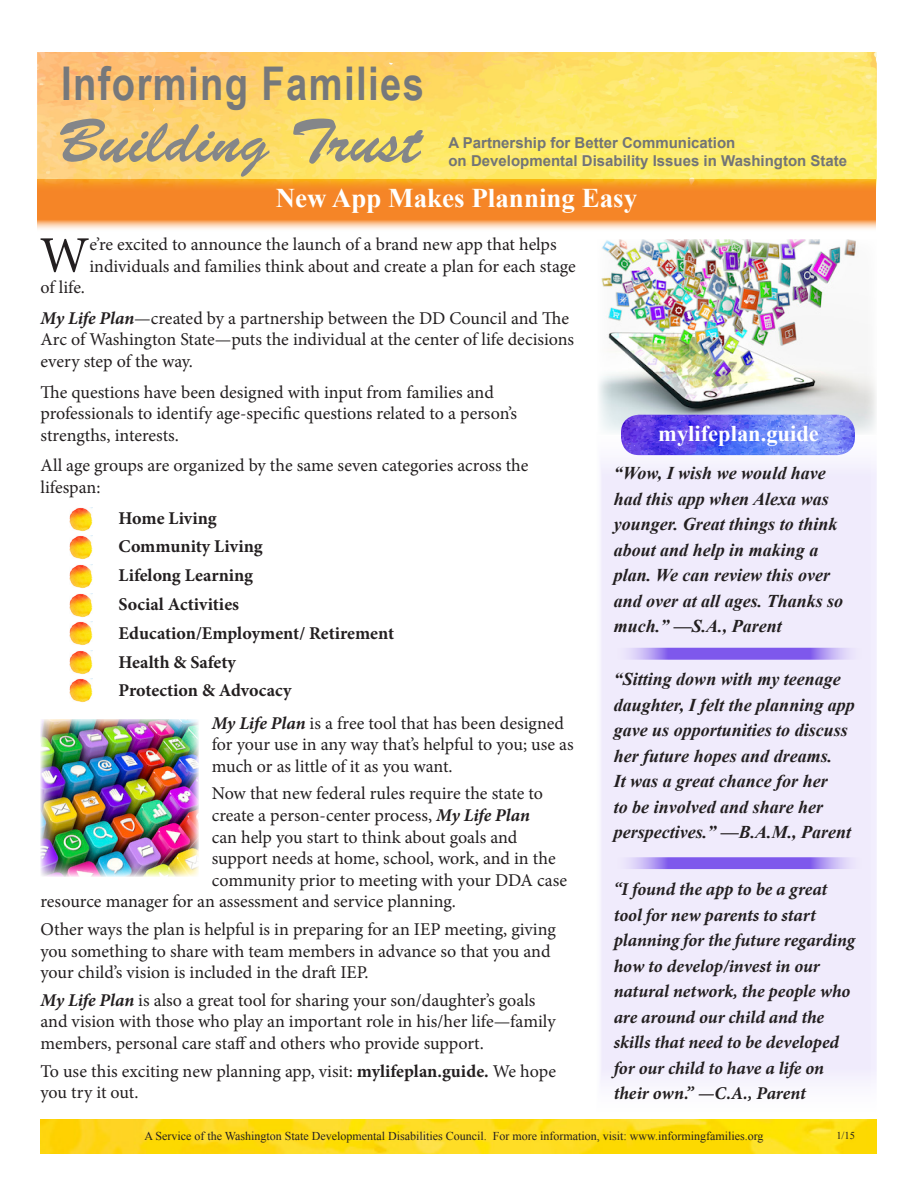
<style>
.page{position:relative;width:918px;height:1188px;background:#fff}
.page>*{position:absolute;margin:0;border:0;box-sizing:border-box;transform-origin:0 0}
.t1{font:61.5px "Brush Script Std";color:#848689}
.t2{font:51.3px "Minion Pro";color:#231f20}
.t3{font:700 46.5px "Arial Narrow";letter-spacing:.03em;color:#76787b}
.t4{font:700 27px "Times New Roman";color:#fff}
.t5{font:700 22.5px "Times New Roman";color:#fff}
.t6{font:18px/21.6px "Minion Pro";letter-spacing:-.005em;color:#231f20}
.t7{font:italic 700 18px/25.5px "Times New Roman";color:#231f20}
.t8{font:italic 700 18px/25.5px "Minion Pro";letter-spacing:-.005em;color:#231f20}
.t9{font:700 18px "Minion Pro";color:#231f20}
.t10{font:700 15px "Arial";color:#727477}
.t11{font:12px "Times New Roman";color:#231f20}
.t12{font:10.5px "Times New Roman";color:#231f20}
.s1{font-weight:700;font-style:italic}
.s2{font-weight:700}
</style>
<div class="page">
<svg style="left:595px;top:420px;width:282px;height:703px;background:#f1ecfb"></svg>
<svg style="left:37px;top:179px;width:839px;height:51px;background:#f6994b"></svg>
<img style="left:38px;top:52px;width:838px;height:141px">
<img style="left:41px;top:1120px;width:836px;height:33px">
<img style="left:69px;top:507px;width:23px;height:24px">
<img style="left:598px;top:239px;width:279px;height:196px">
<img style="left:41px;top:719px;width:157px;height:158px">
<img style="left:69px;top:536px;width:23px;height:23px">
<img style="left:69px;top:565px;width:23px;height:24px">
<img style="left:69px;top:593px;width:23px;height:24px">
<img style="left:69px;top:622px;width:23px;height:24px">
<img style="left:69px;top:650px;width:23px;height:24px">
<img style="left:69px;top:678px;width:23px;height:24px">
<svg style="left:628px;top:857px;width:222px;height:12px;background:#9677ef"></svg>
<svg style="left:628px;top:648px;width:222px;height:12px;background:#9677ef"></svg>
<img style="left:621px;top:415px;width:234px;height:40px">
<p class="t3" style="left:61px;top:49px;width:364px">Informing Families</p>
<p class="t1" style="left:57px;top:107px;width:366px">Building Trust</p>
<p class="t10" style="left:448px;top:132px;width:288px">A Partnership for Better Communication</p>
<p class="t10" style="left:448px;top:150px;width:400px">on Developmental Disability Issues in Washington State</p>
<h3 class="t4" style="left:276px;top:179px;width:363px">New App Makes Planning Easy</h3>
<p class="t2" style="left:40px;top:221px;width:51px">W</p>
<p class="t6" style="left:89px;top:234px;width:488px">e’re excited to announce the launch of a brand new app that helps individuals and families think about and create a plan for each stage</p>
<p class="t6" style="left:41px;top:277px;width:46px">of life.</p>
<p class="t6" style="left:41px;top:307px;width:535px"><span class="s1">My Life Plan</span>—created by a partnership between the DD Council and The<br>Arc of Washington State—puts the individual at the center of life decisions every step of the way.</p>
<p class="t6" style="left:41px;top:381px;width:478px">The questions have been designed with input from families and professionals to identify age-specific questions related to a person’s strengths, interests.</p>
<p class="t6" style="left:41px;top:455px;width:489px">All age groups are organized by the same seven categories across the lifespan:</p>
<p class="t9" style="left:119px;top:505px;width:100px">Home Living</p>
<p class="t9" style="left:119px;top:534px;width:146px">Community Living</p>
<p class="t9" style="left:119px;top:563px;width:136px">Lifelong Learning</p>
<p class="t9" style="left:119px;top:592px;width:122px">Social Activities</p>
<p class="t9" style="left:119px;top:620px;width:277px">Education/Employment/ Retirement</p>
<p class="t9" style="left:119px;top:649px;width:119px">Health &amp; Safety</p>
<p class="t9" style="left:119px;top:678px;width:175px">Protection &amp; Advocacy</p>
<p class="t6" style="left:212px;top:712px;width:363px"><span class="s1">My Life Plan</span> is a free tool that has been designed for your use in any way that’s helpful to you; use as much or as little of it as you want.</p>
<p class="t6" style="left:212px;top:783px;width:333px">Now that new federal rules require the state to</p>
<p class="t6" style="left:212px;top:805px;width:320px">create a person-center process, <span class="s1">My Life Plan</span></p>
<p class="t6" style="left:212px;top:826px;width:307px">can help you start to think about goals and</p>
<p class="t6" style="left:212px;top:848px;width:345px">support needs at home, school, work, and in the</p>
<p class="t6" style="left:212px;top:869px;width:357px">community prior to meeting with your DDA case</p>
<p class="t6" style="left:41px;top:891px;width:417px">resource manager for an assessment and service planning.</p>
<p class="t6" style="left:41px;top:919px;width:517px">Other ways the plan is helpful is in preparing for an IEP meeting, giving you something to share with team members in advance so that you and your child’s vision is included in the draft IEP.</p>
<p class="t6" style="left:41px;top:989px;width:517px"><span class="s1">My Life Plan</span> is also a great tool for sharing your son/daughter’s goals and vision with those who play an important role in his/her life—family members, personal care staff and others who provide support.</p>
<p class="t6" style="left:41px;top:1060px;width:517px">To use this exciting new planning app, visit: <span class="s2">mylifeplan.guide.</span> We hope you try it out.</p>
<p class="t11" style="left:144px;top:1128px;width:621px">A Service of the Washington State Developmental Disabilities Council. For more information, visit: www.informingfamilies.org</p>
<p class="t12" style="left:836px;top:1129px;width:20px">1/15</p>
<p class="t5" style="left:658px;top:418px;width:162px">mylifeplan.guide</p>
<p class="t7" style="left:614px;top:460px;width:231px">“Wow, I wish we would have had this app when Alexa was younger. Great things to think about and help in making a plan. We can review this over and over at all ages. Thanks so much.” —S.A., Parent</p>
<p class="t7" style="left:614px;top:666px;width:243px">“Sitting down with my teenage daughter, I felt the planning app gave us opportunities to discuss her future hopes and dreams.<br>It was a great chance for her<br>to be involved and share her perspectives.” —B.A.M., Parent</p>
<p class="t8" style="left:614px;top:877px;width:243px">“I found the app to be a great tool for new parents to start planning for the future regarding how to develop/invest in our natural network, the people who are around our child and the skills that need to be developed for our child to have a life on their own.” —C.A., Parent</p>
</div>
